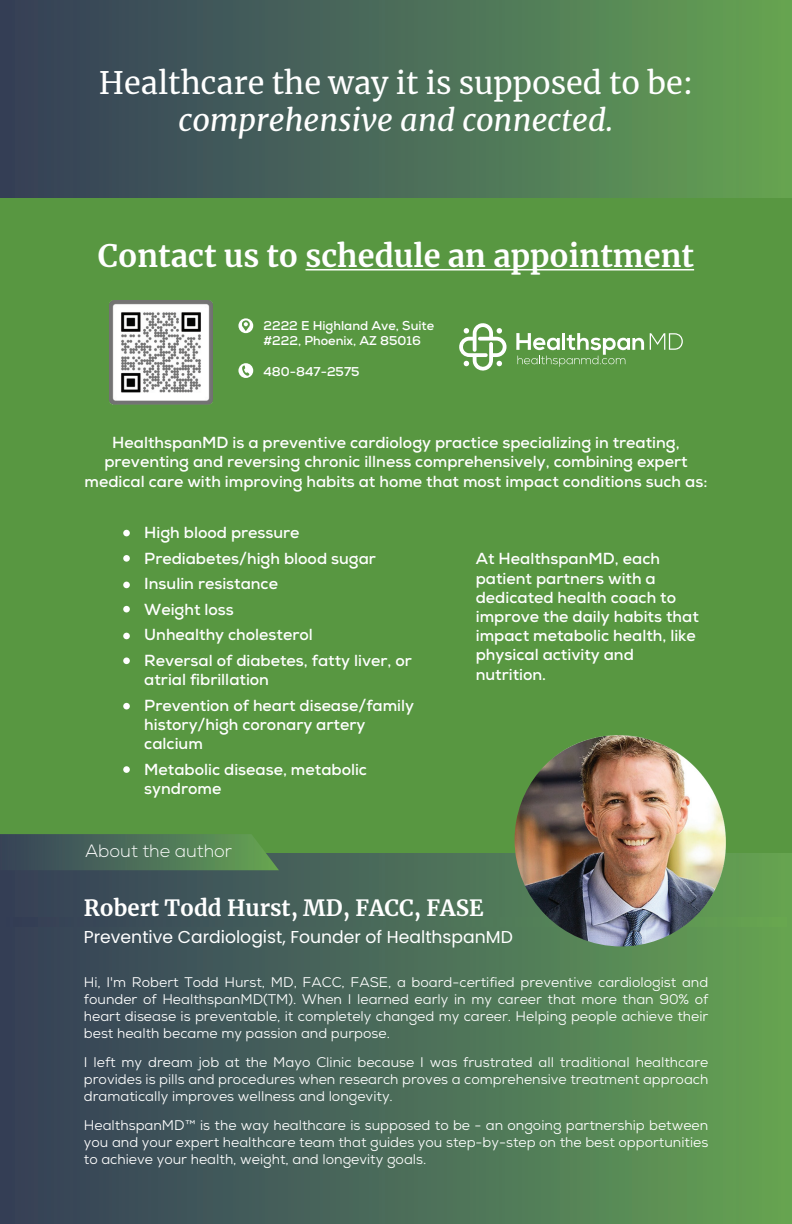
<style>
.page{position:relative;width:792px;height:1224px;background:#fff}
.page>*{position:absolute;margin:0;border:0;box-sizing:border-box;transform-origin:0 0}
.t1{font:30.6px "Merriweather";color:#fff}
.t2{font:700 30.6px "Merriweather";color:#fff}
.t3{font:italic 30.6px "Merriweather";color:#fff}
.t4{font:700 22.2px "Merriweather";color:#fff}
.t5{font:300 17.8px "Nexa";color:#fff}
.t6{font:17.2px "Poppins";color:#fff}
.t7{font:700 16px/19.2px "Nexa";color:#fff}
.t8{font:14px/16.8px "Nexa";color:#fff;text-align:justify}
.t9{font:700 12.8px/15.4px "Nexa";color:#fff}
</style>
<div class="page">
<div style="left:0;top:0;width:792px;height:198px;background:linear-gradient(to right,#333c5a,#64a155)"></div>
<div style="left:0;top:198px;width:792px;height:695px;background:#589741"></div>
<div style="left:0;top:853px;width:792px;height:371px;background:linear-gradient(to right,#333c5a,#64a155)"></div>
<svg style="left:7px;top:917px;width:780px;height:10px;background:#466357"></svg>
<div style="left:123px;top:530px;width:7px;height:6px;background:#fff;border-radius:50%"></div>
<div style="left:123px;top:555px;width:7px;height:7px;background:#fff;border-radius:50%"></div>
<div style="left:123px;top:606px;width:7px;height:6px;background:#fff;border-radius:50%"></div>
<div style="left:123px;top:633px;width:7px;height:6px;background:#fff;border-radius:50%"></div>
<div style="left:123px;top:582px;width:7px;height:6px;background:#fff;border-radius:50%"></div>
<div style="left:123px;top:703px;width:7px;height:6px;background:#fff;border-radius:50%"></div>
<div style="left:123px;top:766px;width:7px;height:7px;background:#fff;border-radius:50%"></div>
<div style="left:123px;top:657px;width:7px;height:7px;background:#fff;border-radius:50%"></div>
<svg style="left:0;top:834px;width:279px;height:36px;background:#4c7056"></svg>
<img style="left:515px;top:735px;width:211px;height:211px">
<hr style="left:306px;top:269px;width:388px;height:1px;background:#fff">
<img style="left:109px;top:301px;width:104px;height:104px">
<svg style="left:459px;top:323px;width:48px;height:48px"></svg>
<svg style="left:650px;top:333px;width:33px;height:17px"></svg>
<svg style="left:516px;top:333px;width:128px;height:34px"></svg>
<svg style="left:238px;top:363px;width:15px;height:15px"></svg>
<svg style="left:238px;top:318px;width:15px;height:15px"></svg>
<h1 class="t1" style="left:99px;top:62px;width:596px">Healthcare the way it is supposed to be:</h1>
<h1 class="t3" style="left:179px;top:98px;width:436px">comprehensive and connected.</h1>
<h1 class="t2" style="left:98px;top:235px;width:598px">Contact us to schedule an appointment</h1>
<p class="t9" style="left:263px;top:317px;width:172px">2222 E Highland Ave, Suite #222, Phoenix, AZ 85016</p>
<p class="t9" style="left:263px;top:363px;width:98px">480-847-2575</p>
<p class="t7" style="left:85px;top:433px;width:624px;text-align:center">HealthspanMD is a preventive cardiology practice specializing in treating, preventing and reversing chronic illness comprehensively, combining expert medical care with improving habits at home that most impact conditions such as:</p>
<p class="t7" style="left:144px;top:520px;width:269px;line-height:25.6px">High blood pressure<br>Prediabetes/high blood sugar<br>Insulin resistance<br>Weight loss<br>Unhealthy cholesterol<br>Reversal of diabetes, fatty liver, or</p>
<p class="t7" style="left:144px;top:667px;width:271px;line-height:25.6px">atrial fibrillation<br>Prevention of heart disease/family</p>
<p class="t7" style="left:144px;top:715px;width:223px">history/high coronary artery calcium</p>
<p class="t7" style="left:144px;top:759px;width:224px">Metabolic disease, metabolic syndrome</p>
<p class="t5" style="left:85px;top:841px;width:148px">About the author</p>
<p class="t7" style="left:476px;top:549px;width:225px">At HealthspanMD, each patient partners with a dedicated health coach to improve the daily habits that impact metabolic health, like physical activity and nutrition.</p>
<h2 class="t4" style="left:84px;top:893px;width:401px">Robert Todd Hurst, MD, FACC, FASE</h2>
<p class="t6" style="left:84px;top:927px;width:431px">Preventive Cardiologist, Founder of HealthspanMD</p>
<p class="t8" style="left:84px;top:974px;width:626px">Hi, I'm Robert Todd Hurst, MD, FACC, FASE, a board-certified preventive cardiologist and founder of HealthspanMD(TM). When I learned early in my career that more than 90% of heart disease is preventable, it completely changed my career. Helping people achieve their best health became my passion and purpose.</p>
<p class="t8" style="left:84px;top:1054px;width:626px">I left my dream job at the Mayo Clinic because I was frustrated all traditional healthcare provides is pills and procedures when research proves a comprehensive treatment approach dramatically improves wellness and longevity.</p>
<p class="t8" style="left:84px;top:1117px;width:626px">HealthspanMD™ is the way healthcare is supposed to be - an ongoing partnership between you and your expert healthcare team that guides you step-by-step on the best opportunities to achieve your health, weight, and longevity goals.</p>
</div>
